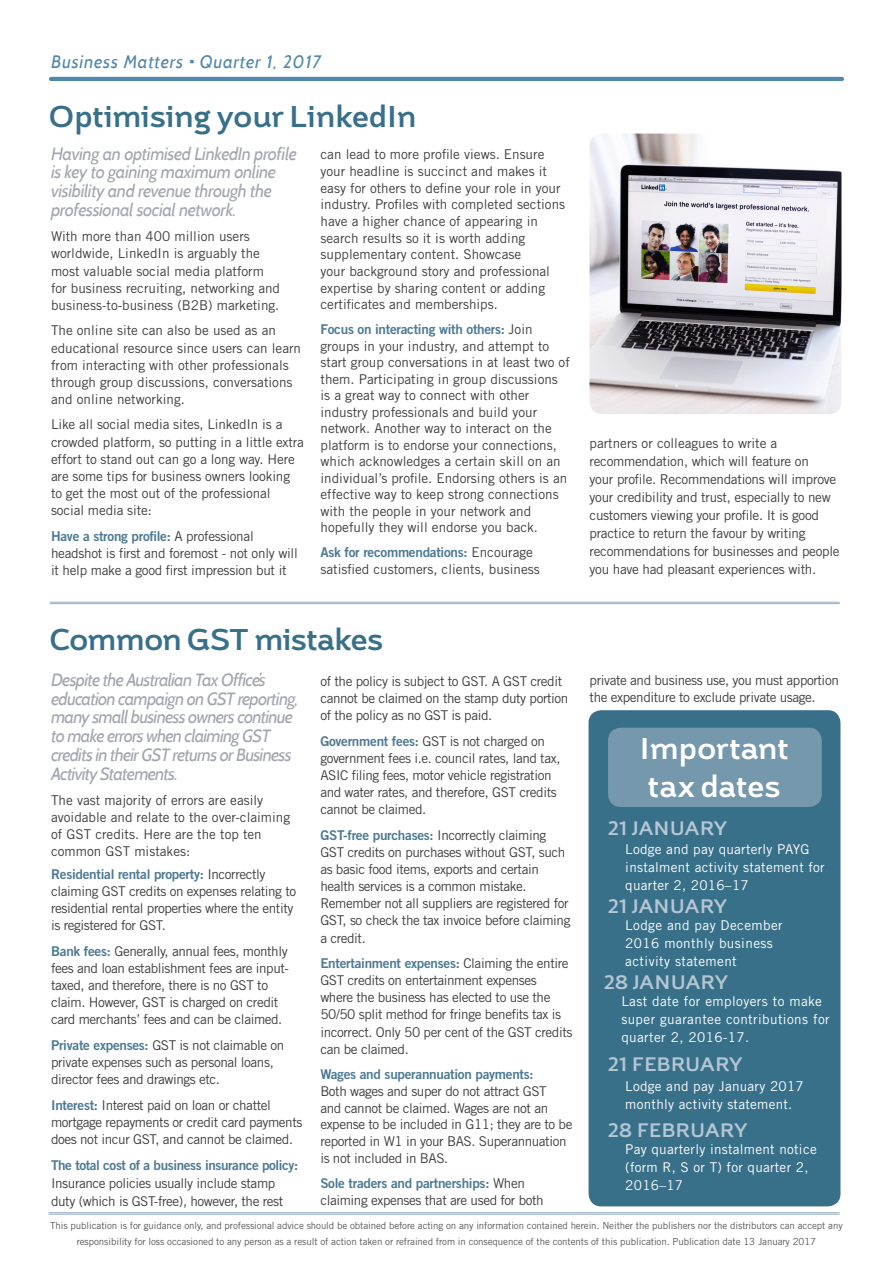
<style>
.page{position:relative;width:893px;height:1263px;background:#fff}
.page>*{position:absolute;margin:0;border:0;box-sizing:border-box;transform-origin:0 0}
.Title_-_Article{font:700 30px "Brisko Sans";letter-spacing:-.01em;color:#38708a}
.Title_-_Article-2{font:700 30px/37.5px "Brisko Sans";color:#fff}
.t1{font:700 19.5px "Brisko Sans";letter-spacing:.03em;color:#b6c6d4}
.t2{font:italic 18px "Cabin";letter-spacing:.045em;color:#5288ab}
.Body_Text{font:italic 17.7px/18.8px "Cabin";letter-spacing:-.04em;color:#a3a5af}
.Body_Text-2{font:italic 17.7px/18.8px "Cabin";letter-spacing:-.02em;color:#a3a5af}
.Body_Text-3{font:13.5px/17.1px "Trade Gothic LT Std";letter-spacing:-.02em;color:#3e3e3f}
.Body_Text-4{font:13.5px/16.5px "Trade Gothic LT Std";color:#3e3e3f}
.Body_Text-5{font:13.5px/18px "Trade Gothic LT Std";letter-spacing:.02em;color:#fff}
.Body_Text-6{font:9.75px/15.9px "Trade Gothic LT Std";letter-spacing:-.01em;color:#57585a;text-align:center}
.s1{font-family:"Trade Gothic LT Std Bd 2";color:#4d7a94}
</style>
<div class="page">
<div style="left:588px;top:710px;width:252px;height:496px;background:#38708a;border-radius:13px"></div>
<div style="left:608px;top:728px;width:214px;height:79px;background:#7698ad;border-radius:13px"></div>
<hr style="left:51px;top:77px;width:791px;height:4px;background:#5288ab">
<hr style="left:50px;top:603px;width:789px;height:1px;background:#92adc7">
<hr style="left:50px;top:602px;width:789px;height:1px;background:#92adc7">
<hr style="left:49px;top:1214px;width:790px;height:1px;background:#92adc7">
<hr style="left:49px;top:1212px;width:790px;height:1px;background:#92adc7">
<img style="left:589px;top:134px;width:252px;height:280px">
<p class="t2" style="left:51px;top:51px;width:271px">Business Matters Quarter 1, 2017</p>
<p class="Title_-_Article" style="left:49px;top:97px;width:369px">Optimising your LinkedIn</p>
<p class="Body_Text-2" style="left:51px;top:144px;width:247px">Having an optimised LinkedIn profile is key to gaining maximum online visibility and revenue through the professional social network.</p>
<p class="Body_Text-4" style="left:51px;top:228px;width:231px;line-height:17.1px">With more than 400 million users worldwide, LinkedIn is arguably the most valuable social media platform for business recruiting, networking and business-to-business (B2B) marketing.</p>
<p class="Body_Text-4" style="left:51px;top:322px;width:252px;line-height:17.1px">The online site can also be used as an educational resource since users can learn from interacting with other professionals through group discussions, conversations and online networking.</p>
<p class="Body_Text-3" style="left:51px;top:416px;width:254px">Like all social media sites, LinkedIn is a crowded platform, so putting in a little extra effort to stand out can go a long way. Here are some tips for business owners looking to get the most out of the professional social media site:</p>
<p class="Body_Text-3" style="left:51px;top:527px;width:248px"><span class="s1">Have a strong profile:</span> A professional headshot is first and foremost - not only will it help make a good first impression but it</p>
<p class="Body_Text-4" style="left:321px;top:146px;width:246px">can lead to more profile views. Ensure your headline is succinct and makes it easy for others to define your role in your industry. Profiles with completed sections have a higher chance of appearing in search results so it is worth adding supplementary content. Showcase<br>your background story and professional expertise by sharing content or adding certificates and memberships.</p>
<p class="Body_Text-4" style="left:321px;top:321px;width:251px"><span class="s1">Focus on interacting with others:</span> Join groups in your industry, and attempt to start group conversations in at least two of them. Participating in group discussions is a great way to connect with other industry professionals and build your network. Another way to interact on the platform is to endorse your connections, which acknowledges a certain skill on an individual’s profile. Endorsing others is an effective way to keep strong connections with the people in your network and hopefully they will endorse you back.</p>
<p class="Body_Text-4" style="left:321px;top:544px;width:221px"><span class="s1">Ask for recommendations:</span> Encourage satisfied customers, clients, business</p>
<p class="Title_-_Article" style="left:50px;top:620px;width:334px">Common GST mistakes</p>
<p class="Body_Text-3" style="left:589px;top:434px;width:252px;line-height:18px">partners or colleagues to write a recommendation, which will feature on<br>your profile. Recommendations will improve your credibility and trust, especially to new customers viewing your profile. It is good practice to return the favour by writing recommendations for businesses and people you have had pleasant experiences with.</p>
<p class="Body_Text" style="left:51px;top:670px;width:249px">Despite the Australian Tax Office’s education campaign on GST reporting, many small business owners continue to make errors when claiming GST credits in their GST returns or Business Activity Statements.</p>
<p class="Body_Text-4" style="left:51px;top:791px;width:241px;line-height:17.1px">The vast majority of errors are easily avoidable and relate to the over-claiming of GST credits. Here are the top ten common GST mistakes:</p>
<p class="Body_Text-3" style="left:51px;top:865px;width:247px"><span class="s1">Residential rental property:</span> Incorrectly claiming GST credits on expenses relating to residential rental properties where the entity is registered for GST.</p>
<p class="Body_Text-3" style="left:51px;top:942px;width:239px"><span class="s1">Bank fees:</span> Generally, annual fees, monthly fees and loan establishment fees are input&shy;taxed, and therefore, there is no GST to claim. However, GST is charged on credit card merchants’ fees and can be claimed.</p>
<p class="Body_Text-3" style="left:51px;top:1036px;width:235px"><span class="s1">Private expenses:</span> GST is not claimable on private expenses such as personal loans, director fees and drawings etc.</p>
<p class="Body_Text-3" style="left:51px;top:1096px;width:253px"><span class="s1">Interest:</span> Interest paid on loan or chattel mortgage repayments or credit card payments does not incur GST, and cannot be claimed.</p>
<p class="Body_Text-3" style="left:51px;top:1155px;width:249px;line-height:18px"><span class="s1">The total cost of a business insurance policy:<br></span>Insurance policies usually include stamp duty (which is GST-free), however, the rest</p>
<p class="Body_Text-3" style="left:590px;top:672px;width:251px">private and business use, you must apportion the expenditure to exclude private usage.</p>
<p class="Body_Text-3" style="left:320px;top:672px;width:250px">of the policy is subject to GST. A GST credit cannot be claimed on the stamp duty portion of the policy as no GST is paid.</p>
<p class="Body_Text-3" style="left:320px;top:732px;width:242px"><span class="s1">Government fees:</span> GST is not charged on government fees i.e. council rates, land tax, ASIC filing fees, motor vehicle registration and water rates, and therefore, GST credits cannot be claimed.</p>
<p class="Body_Text-3" style="left:320px;top:826px;width:252px"><span class="s1">GST-free purchases:</span> Incorrectly claiming GST credits on purchases without GST, such as basic food items, exports and certain health services is a common mistake.<br>Remember not all suppliers are registered for GST, so check the tax invoice before claiming a credit.</p>
<p class="Body_Text-3" style="left:320px;top:954px;width:254px"><span class="s1">Entertainment expenses:</span> Claiming the entire GST credits on entertainment expenses where the business has elected to use the 50/50 split method for fringe benefits tax is incorrect. Only 50 per cent of the GST credits can be claimed.</p>
<p class="Body_Text-3" style="left:320px;top:1065px;width:254px"><span class="s1">Wages and superannuation payments:<br></span>Both wages and super do not attract GST<br>and cannot be claimed. Wages are not an expense to be included in G11; they are to be reported in W1 in your BAS. Superannuation is not included in BAS.</p>
<p class="Body_Text-3" style="left:320px;top:1175px;width:225px"><span class="s1">Sole traders and partnerships:</span> When claiming expenses that are used for both</p>
<p class="Body_Text-6" style="left:50px;top:1218px;width:794px">This publication is for guidance only, and professional advice should be obtained before acting on any information contained herein. Neither the publishers nor the distributors can accept any responsibility for loss occasioned to any person as a result of action taken or refrained from in consequence of the contents of this publication. Publication date 13 January 2017</p>
<p class="Title_-_Article-2" style="left:640px;top:729px;width:149px">Important tax dates</p>
<p class="t1" style="left:608px;top:816px;width:121px">21 JANUARY</p>
<p class="Body_Text-5" style="left:625px;top:840px;width:201px">Lodge and pay quarterly PAYG instalment activity statement for quarter 2, 2016–17</p>
<p class="t1" style="left:608px;top:894px;width:121px">21 JANUARY</p>
<p class="Body_Text-5" style="left:625px;top:916px;width:159px">Lodge and pay December<br>2016 monthly business activity statement</p>
<p class="Body_Text-5" style="left:621px;top:992px;width:210px">Last date for employers to make super guarantee contributions for quarter 2, 2016-17.</p>
<p class="t1" style="left:604px;top:970px;width:126px">28 JANUARY</p>
<p class="t1" style="left:608px;top:1051px;width:136px">21 FEBRUARY</p>
<p class="Body_Text-5" style="left:625px;top:1077px;width:180px">Lodge and pay January 2017 monthly activity statement.</p>
<p class="t1" style="left:608px;top:1118px;width:141px">28 FEBRUARY</p>
<p class="Body_Text-5" style="left:625px;top:1140px;width:193px">Pay quarterly instalment notice (form R, S or T) for quarter 2,<br>2016–17</p>
</div>
